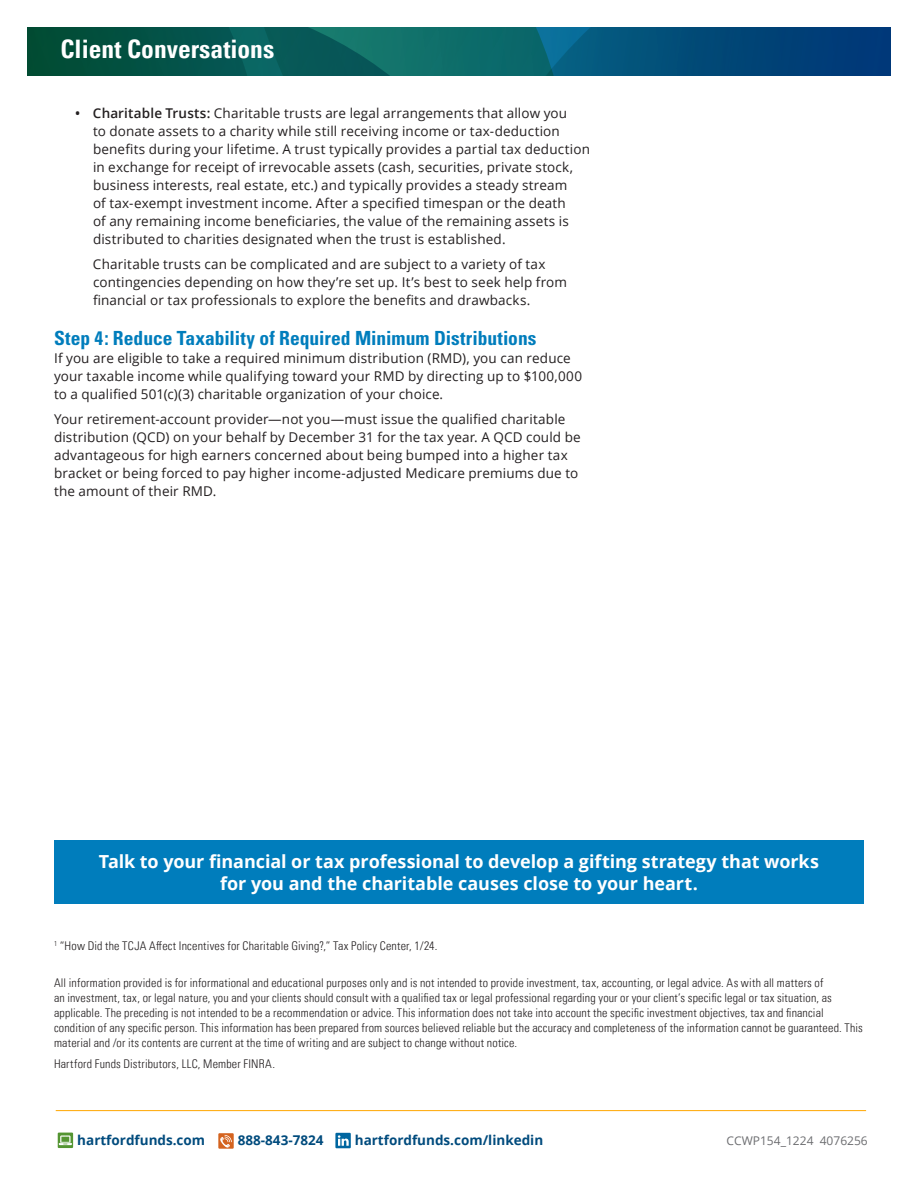
<style>
.page{position:relative;width:918px;height:1188px;background:#fff}
.page>*{position:absolute;margin:0;border:0;box-sizing:border-box;transform-origin:0 0}
.t1{font:700 condensed 25.5px "Univers LT Pro";color:#fff}
.TD_Blue_Subhead_H2{font:700 condensed 19.5px "Univers";color:#007dbc}
.TD_CTA{font:700 18px/22.5px "Open Sans";letter-spacing:-.005em;color:#fff;text-align:center}
.TD_Bullets_Lettered{font:13.5px/18px "Open Sans";letter-spacing:.01em;color:#231f20}
.TD_Body_copy__p{font:13.5px/18px "Open Sans";letter-spacing:.01em;color:#231f20}
.t2{font:700 13.5px "Open Sans";color:#004b7d}
.Chart_Footnote{font:300 condensed 12px/15px "Univers LT Pro";letter-spacing:.015em;color:#231f20}
.t3{font:12px "Open Sans";color:#6c6d70}
.s1{font-weight:600}
</style>
<div class="page">
<svg style="left:27px;top:27px;width:864px;height:48px;background:#055665"></svg>
<div style="left:54px;top:840px;width:810px;height:64px;background:#007dbc"></div>
<hr style="left:56px;top:1110px;width:810px;height:1px;background:#ffa700">
<svg style="left:58px;top:1133px;width:15px;height:15px"></svg>
<svg style="left:59px;top:1135px;width:13px;height:10px"></svg>
<div style="left:218px;top:1133px;width:16px;height:16px;background:#d4631f"></div>
<svg style="left:219px;top:1135px;width:13px;height:14px"></svg>
<div style="left:335px;top:1133px;width:16px;height:15px;background:#0066a0"></div>
<svg style="left:338px;top:1135px;width:11px;height:11px"></svg>
<p class="t1" style="left:60px;top:33px;width:215px">Client Conversations</p>
<p class="TD_Bullets_Lettered" style="left:93px;top:104px;width:498px;text-indent:-18px"><span class="s1">• Charitable Trusts:</span> Charitable trusts are legal arrangements that allow you<br>to donate assets to a charity while still receiving income or tax-deduction benefits during your lifetime. A trust typically provides a partial tax deduction in exchange for receipt of irrevocable assets (cash, securities, private stock, business interests, real estate, etc.) and typically provides a steady stream<br>of tax-exempt investment income. After a specified timespan or the death<br>of any remaining income beneficiaries, the value of the remaining assets is distributed to charities designated when the trust is established.</p>
<p class="TD_Bullets_Lettered" style="left:93px;top:255px;width:476px">Charitable trusts can be complicated and are subject to a variety of tax contingencies depending on how they’re set up. It’s best to seek help from financial or tax professionals to explore the benefits and drawbacks.</p>
<h2 class="TD_Blue_Subhead_H2" style="left:54px;top:326px;width:484px">Step 4: Reduce Taxability of Required Minimum Distributions</h2>
<p class="TD_Body_copy__p" style="left:54px;top:349px;width:530px">If you are eligible to take a required minimum distribution (RMD), you can reduce your taxable income while qualifying toward your RMD by directing up to $100,000 to a qualified 501(c)(3) charitable organization of your choice.</p>
<p class="TD_Body_copy__p" style="left:54px;top:409px;width:528px">Your retirement-account provider—not you—must issue the qualified charitable distribution (QCD) on your behalf by December 31 for the tax year. A QCD could be advantageous for high earners concerned about being bumped into a higher tax bracket or being forced to pay higher income-adjusted Medicare premiums due to the amount of their RMD.</p>
<p class="TD_CTA" style="left:99px;top:850px;width:722px">Talk to your financial or tax professional to develop a gifting strategy that works for you and the charitable causes close to your heart.</p>
<p class="Chart_Footnote" style="left:54px;top:938px;width:385px"><sup>1</sup> “How Did the TCJA Affect Incentives for Charitable Giving?,” Tax Policy Center, 1/24.</p>
<p class="Chart_Footnote" style="left:54px;top:974px;width:810px">All information provided is for informational and educational purposes only and is not intended to provide investment, tax, accounting, or legal advice. As with all matters of<br>an investment, tax, or legal nature, you and your clients should consult with a qualified tax or legal professional regarding your or your client’s specific legal or tax situation, as applicable. The preceding is not intended to be a recommendation or advice. This information does not take into account the specific investment objectives, tax and financial condition of any specific person. This information has been prepared from sources believed reliable but the accuracy and completeness of the information cannot be guaranteed. This material and /or its contents are current at the time of writing and are subject to change without notice.</p>
<p class="Chart_Footnote" style="left:54px;top:1056px;width:223px">Hartford Funds Distributors, LLC, Member FINRA.</p>
<p class="t2" style="left:77px;top:1131px;width:129px">hartfordfunds.com</p>
<p class="t2" style="left:238px;top:1131px;width:87px">888-843-7824</p>
<p class="t2" style="left:355px;top:1131px;width:190px">hartfordfunds.com/linkedin</p>
<p class="t3" style="left:727px;top:1133px;width:143px">CCWP154_1224 4076256</p>
</div>
